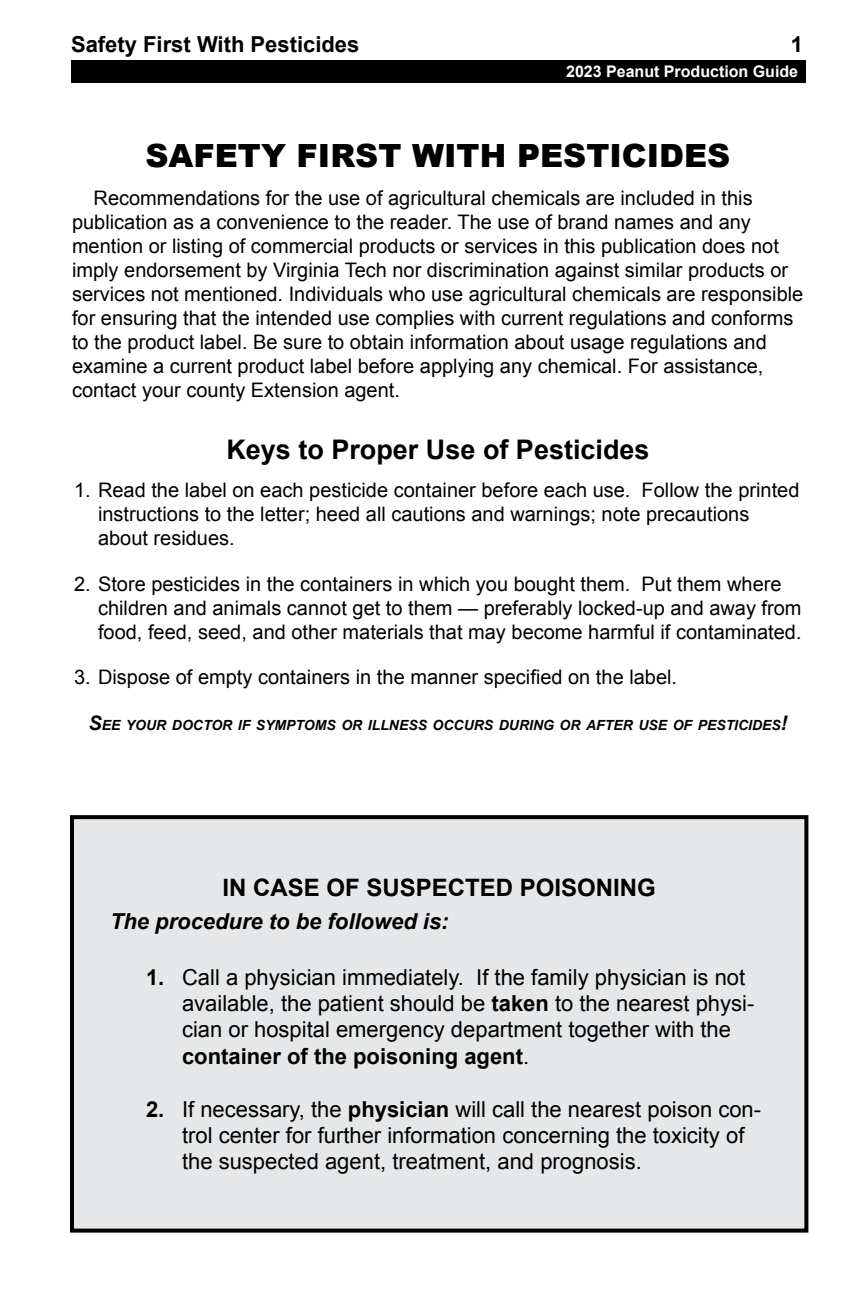
<style>
.page{position:relative;width:864px;height:1296px;background:#fff}
.page>*{position:absolute;margin:0;border:0;box-sizing:border-box;transform-origin:0 0}
.Header_1{font:900 32px "Arial";color:#000}
.Header_2{font:700 27px "Arial";color:#000}
.t1{font:700 24px "Arial";color:#000}
.t2{font:22px/26.4px "Arial";color:#000}
.Header_3{font:italic 700 22px "Arial";color:#000}
.t3{font:700 22px "Arial";color:#000}
.Body_Text{font:20px/24px "Arial";color:#000}
.t4{font:700 16px "Arial";color:#fff}
.t5{font:italic 700 14px "Arial";color:#000}
.s1{font-size:20px}
.s2{font-weight:700}
</style>
<div class="page">
<div style="left:71px;top:60px;width:734px;height:22px;background:#000"></div>
<div style="left:72px;top:817px;width:734px;height:414px;background:#e6e7e8"></div>
<div style="left:70px;top:815px;width:738px;height:418px;border:4px solid #000"></div>
<p class="t3" style="left:71px;top:30px;width:290px">Safety First With Pesticides</p>
<p class="t3" style="left:791px;top:30px;width:14px">1</p>
<p class="t4" style="left:566px;top:61px;width:234px">2023 Peanut Production Guide</p>
<p class="Header_1" style="left:146px;top:132px;width:586px">SAFETY FIRST WITH PESTICIDES</p>
<p class="Body_Text" style="left:72px;top:186px;width:733px;text-indent:22px">Recommendations for the use of agricultural chemicals are included in this publication as a convenience to the reader. The use of brand names and any mention or listing of commercial products or services in this publication does not imply endorsement by Virginia Tech nor discrimination against similar products or services not mentioned. Individuals who use agricultural chemicals are responsible for ensuring that the intended use complies with current regulations and conforms to the product label. Be sure to obtain information about usage regulations and examine a current product label before applying any chemical. For assistance, contact your county Extension agent.</p>
<p class="Header_2" style="left:226px;top:431px;width:425px">Keys to Proper Use of Pesticides</p>
<p class="Body_Text" style="left:98px;top:478px;width:703px;text-indent:-24px">1. Read the label on each pesticide container before each use. Follow the printed instructions to the letter; heed all cautions and warnings; note precautions about residues.</p>
<p class="Body_Text" style="left:98px;top:572px;width:705px;text-indent:-24px">2. Store pesticides in the containers in which you bought them. Put them where children and animals cannot get to them — preferably locked-up and away from food, feed, seed, and other materials that may become harmful if contaminated.</p>
<p class="Body_Text" style="left:74px;top:665px;width:605px">3. Dispose of empty containers in the manner specified on the label.</p>
<p class="t5" style="left:88px;top:716px;width:701px"><span class="s1">S</span>EE YOUR DOCTOR IF SYMPTOMS OR ILLNESS OCCURS DURING OR AFTER USE OF PESTICIDES<span class="s1">!</span></p>
<p class="t1" style="left:223px;top:872px;width:435px">IN CASE OF SUSPECTED POISONING</p>
<p class="Header_3" style="left:110px;top:907px;width:340px">The procedure to be followed is:</p>
<p class="t2" style="left:182px;top:964px;width:574px;text-indent:-36px"><span class="s2">1.</span> Call a physician immediately. If the family physician is not available, the patient should be <span class="s2">taken</span> to the nearest physi&shy;cian or hospital emergency department together with the <span class="s2">container of the poisoning agent</span>.</p>
<p class="t2" style="left:182px;top:1096px;width:581px;text-indent:-36px"><span class="s2">2.</span> If necessary, the <span class="s2">physician</span> will call the nearest poison con&shy;trol center for further information concerning the toxicity of the suspected agent, treatment, and prognosis.</p>
</div>
